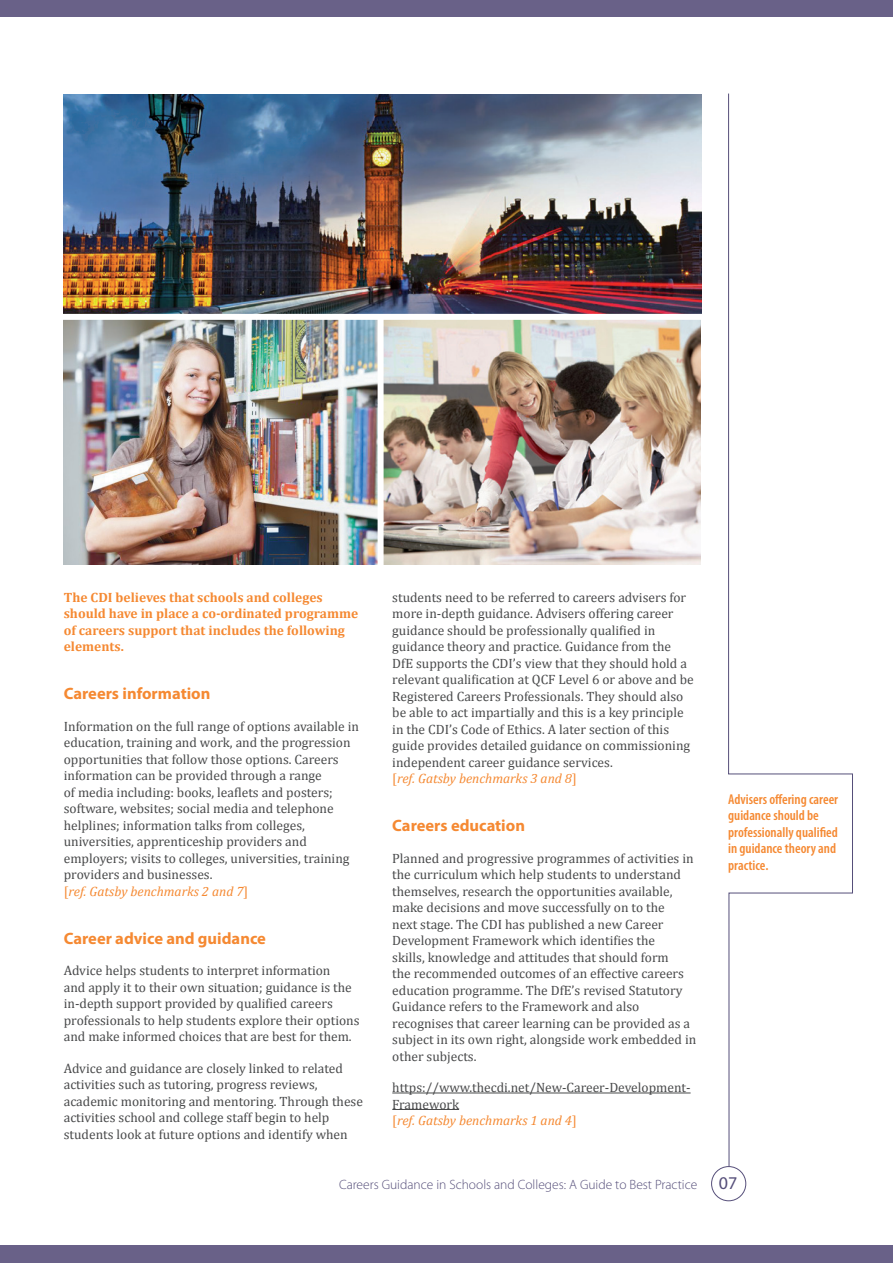
<style>
.page{position:relative;width:893px;height:1263px;background:#fff}
.page>*{position:absolute;margin:0;border:0;box-sizing:border-box;transform-origin:0 0}
.t1{font:18px "Myriad Pro";color:#564f7a}
.t2{font:700 16.5px "Myriad Pro";color:#f58932}
.t3{font:600 condensed 14.25px/16.5px "Myriad Pro";color:#f58932}
.t4{font:13.5px/16.5px "Cambria";color:#494a4b}
.t5{font:700 13.5px/16.5px "Cambria";color:#f58932}
.t6{font:300 13.5px "Myriad Pro";color:#564f7a}
.s1{color:#f58932}
.s2{font-style:italic;color:#f58932}
</style>
<div class="page">
<hr style="left:392px;top:1092px;width:299px;height:1px;background:#494a4b">
<hr style="left:392px;top:1109px;width:67px;height:1px;background:#494a4b">
<div style="left:711px;top:1166px;width:35px;height:35px;border:1px solid #564f7a;border-radius:50%"></div>
<div style="left:0;top:0;width:893px;height:16px;background:#696188"></div>
<div style="left:0;top:1245px;width:893px;height:18px;background:#696188"></div>
<svg style="left:728px;top:93px;width:125px;height:1074px"></svg>
<img style="left:64px;top:320px;width:314px;height:244px">
<img style="left:64px;top:95px;width:638px;height:219px">
<img style="left:384px;top:320px;width:317px;height:244px">
<p class="t5" style="left:64px;top:588px;width:296px">The CDI believes that schools and colleges should have in place a co-ordinated programme of careers support that includes the following elements.</p>
<p class="t2" style="left:64px;top:684px;width:148px">Careers information</p>
<p class="t4" style="left:64px;top:718px;width:297px">Information on the full range of options available in education, training and work, and the progression opportunities that follow those options. Careers information can be provided through a range<br>of media including: books, leaflets and posters; software, websites; social media and telephone helplines; information talks from colleges, universities, apprenticeship providers and employers; visits to colleges, universities, training providers and businesses.<br><span class="s1">[</span><span class="s2">ref. Gatsby benchmarks 2 and 7</span><span class="s1">]</span></p>
<p class="t2" style="left:64px;top:929px;width:204px">Career advice and guidance</p>
<p class="t4" style="left:64px;top:962px;width:297px">Advice helps students to interpret information<br>and apply it to their own situation; guidance is the in-depth support provided by qualified careers professionals to help students explore their options and make informed choices that are best for them.</p>
<p class="t4" style="left:64px;top:1060px;width:301px">Advice and guidance are closely linked to related activities such as tutoring, progress reviews, academic monitoring and mentoring. Through these activities school and college staff begin to help students look at future options and identify when</p>
<p class="t4" style="left:392px;top:589px;width:303px">students need to be referred to careers advisers for more in-depth guidance. Advisers offering career guidance should be professionally qualified in guidance theory and practice. Guidance from the DfE supports the CDI’s view that they should hold a relevant qualification at QCF Level 6 or above and be Registered Careers Professionals. They should also be able to act impartially and this is a key principle in the CDI’s Code of Ethics. A later section of this guide provides detailed guidance on commissioning independent career guidance services.<br><span class="s1">[</span><span class="s2">ref. Gatsby benchmarks 3 and 8</span><span class="s1">]</span></p>
<p class="t2" style="left:392px;top:816px;width:134px">Careers education</p>
<p class="t4" style="left:392px;top:850px;width:305px">Planned and progressive programmes of activities in the curriculum which help students to understand themselves, research the opportunities available, make decisions and move successfully on to the<br>next stage. The CDI has published a new Career Development Framework which identifies the<br>skills, knowledge and attitudes that should form<br>the recommended outcomes of an effective careers education programme. The DfE’s revised Statutory Guidance refers to the Framework and also recognises that career learning can be provided as a subject in its own right, alongside work embedded in other subjects.</p>
<p class="t4" style="left:392px;top:1079px;width:300px">https://www.thecdi.net/New-Career-Development-<br>Framework<br><span class="s1">[</span><span class="s2">ref. Gatsby benchmarks 1 and 4</span><span class="s1">]</span></p>
<p class="t6" style="left:339px;top:1177px;width:360px">Careers Guidance in Schools and Colleges: A Guide to Best Practice</p>
<p class="t3" style="left:728px;top:791px;width:111px">Advisers offering career guidance should be professionally qualified in guidance theory and practice.</p>
<h1 class="t1" style="left:719px;top:1173px;width:20px">07</h1>
</div>
